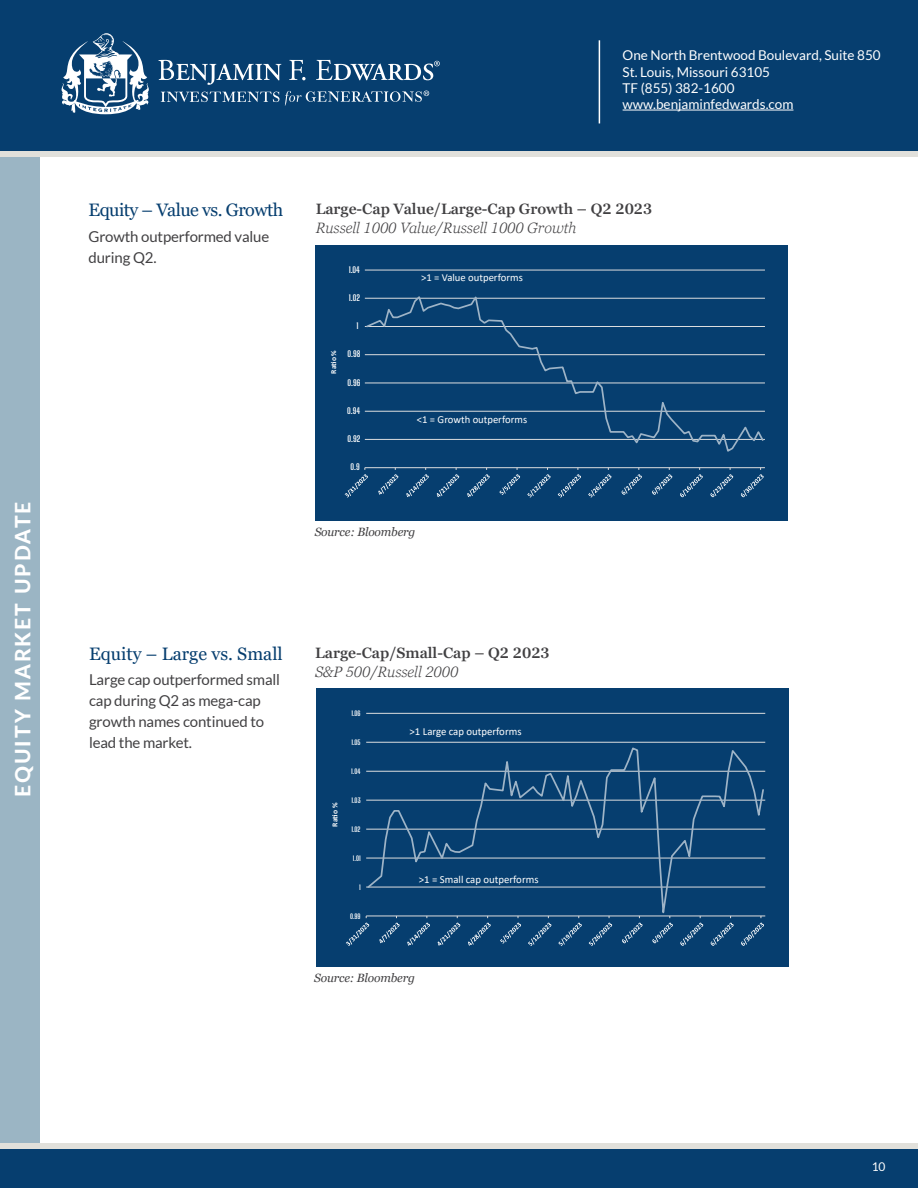
<style>
.page{position:relative;width:918px;height:1188px;background:#fff}
.page>*{position:absolute;margin:0;border:0;box-sizing:border-box;transform-origin:0 0}
.t1{font:800 21px "Lato";letter-spacing:.1em;color:#fff}
.t2{font:18px "Georgia Pro";letter-spacing:-.03em;color:#063e6f}
.t3{font:18px "Georgia Pro";color:#063e6f}
.t4{font:15px/21px "Lato";letter-spacing:-.01em;color:#414042}
.t5{font:600 15px "Georgia Pro";color:#414042}
.t6{font:italic 300 15px "Georgia Pro";color:#414042}
.t7{font:13.5px "Lato";color:#fff}
.t8{font:italic 12px "Georgia Pro";letter-spacing:-.015em;color:#414042}
.t9{font:12px "Lato";color:#fff}
.t10{font:10.8px "Calibri";color:#fff}
.t11{font:10.65px "Calibri";color:#fff}
.t12{font:700 8.4px "Big Shoulders Display";color:#fff}
.t13{font:700 7.65px "Calibri";color:#fff}
.t14{font:700 7.5px "Calibri";color:#fff}
.t15{font:700 6.9px "Big Shoulders Display";color:#fff}
</style>
<div class="page">
<div style="left:0;top:154px;width:40px;height:990px;background:#9bb5c4"></div>
<div style="left:0;top:0;width:918px;height:151px;background:#063e6f"></div>
<hr style="left:623px;top:110px;width:170px;height:1px;background:#fff">
<hr style="left:599px;top:40px;width:1px;height:83px;background:#fff">
<div style="left:0;top:1148px;width:918px;height:40px;background:#063e6f"></div>
<div style="left:0;top:1144px;width:918px;height:5px;background:#e1e0db"></div>
<div style="left:0;top:151px;width:918px;height:5px;background:#e1e0db"></div>
<svg style="left:62px;top:33px;width:87px;height:81px"></svg>
<svg style="left:161px;top:92px;width:118px;height:10px"></svg>
<svg style="left:158px;top:60px;width:123px;height:25px"></svg>
<svg style="left:289px;top:60px;width:17px;height:20px"></svg>
<svg style="left:316px;top:60px;width:124px;height:20px"></svg>
<svg style="left:285px;top:91px;width:144px;height:15px"></svg>
<div style="left:315px;top:245px;width:472px;height:276px;background:#063e6f"></div>
<svg style="left:344px;top:269px;width:421px;height:229px"></svg>
<hr style="left:365px;top:270px;width:400px;height:1px;background:#dcddde">
<hr style="left:365px;top:467px;width:400px;height:1px;background:#dcddde">
<svg style="left:365px;top:293px;width:400px;height:160px"></svg>
<svg style="left:345px;top:468px;width:23px;height:30px"></svg>
<svg style="left:378px;top:468px;width:20px;height:27px"></svg>
<svg style="left:406px;top:468px;width:23px;height:29px"></svg>
<svg style="left:437px;top:468px;width:22px;height:29px"></svg>
<svg style="left:467px;top:468px;width:23px;height:29px"></svg>
<svg style="left:499px;top:468px;width:21px;height:27px"></svg>
<svg style="left:527px;top:468px;width:24px;height:30px"></svg>
<svg style="left:558px;top:468px;width:23px;height:30px"></svg>
<svg style="left:588px;top:468px;width:23px;height:30px"></svg>
<svg style="left:622px;top:468px;width:20px;height:27px"></svg>
<svg style="left:652px;top:468px;width:20px;height:27px"></svg>
<svg style="left:680px;top:468px;width:23px;height:29px"></svg>
<svg style="left:710px;top:468px;width:23px;height:29px"></svg>
<svg style="left:741px;top:468px;width:23px;height:29px"></svg>
<div style="left:316px;top:689px;width:473px;height:278px;background:#063e6f"></div>
<svg style="left:366px;top:712px;width:400px;height:232px"></svg>
<hr style="left:366px;top:742px;width:399px;height:1px;background:#dcddde">
<hr style="left:366px;top:713px;width:399px;height:1px;background:#dcddde">
<svg style="left:366px;top:746px;width:399px;height:183px"></svg>
<svg style="left:346px;top:916px;width:23px;height:30px"></svg>
<svg style="left:379px;top:916px;width:21px;height:27px"></svg>
<svg style="left:407px;top:916px;width:23px;height:30px"></svg>
<svg style="left:438px;top:916px;width:22px;height:30px"></svg>
<svg style="left:468px;top:916px;width:23px;height:30px"></svg>
<svg style="left:500px;top:916px;width:21px;height:28px"></svg>
<svg style="left:528px;top:916px;width:23px;height:30px"></svg>
<svg style="left:558px;top:916px;width:24px;height:30px"></svg>
<svg style="left:589px;top:916px;width:23px;height:30px"></svg>
<svg style="left:622px;top:916px;width:21px;height:27px"></svg>
<svg style="left:652px;top:916px;width:21px;height:27px"></svg>
<svg style="left:680px;top:916px;width:23px;height:30px"></svg>
<svg style="left:711px;top:916px;width:23px;height:30px"></svg>
<svg style="left:741px;top:916px;width:23px;height:30px"></svg>
<p class="t1" style="left:7px;top:797px;width:297px;rotate:-90deg">EQUITY MARKET UPDATE</p>
<p class="t7" style="left:623px;top:48px;width:260px">One North Brentwood Boulevard, Suite 850</p>
<p class="t7" style="left:623px;top:64px;width:149px">St. Louis, Missouri 63105</p>
<p class="t7" style="left:623px;top:80px;width:113px">TF (855) 382-1600</p>
<p class="t7" style="left:623px;top:97px;width:172px">www.benjaminfedwards.com</p>
<p class="t2" style="left:89px;top:200px;width:196px">Equity – Value vs. Growth</p>
<p class="t4" style="left:89px;top:226px;width:182px">Growth outperformed value during Q2.</p>
<p class="t5" style="left:316px;top:200px;width:338px">Large-Cap Value/Large-Cap Growth – Q2 2023</p>
<p class="t6" style="left:316px;top:220px;width:262px">Russell 1000 Value/Russell 1000 Growth</p>
<p class="t14" style="left:328px;top:374px;width:25px;rotate:-90deg">Ra o%</p>
<p class="t12" style="left:349px;top:264px;width:13px">1.04</p>
<p class="t12" style="left:349px;top:292px;width:13px">1.02</p>
<p class="t12" style="left:356px;top:320px;width:3px">1</p>
<p class="t12" style="left:347px;top:348px;width:14px">0.98</p>
<p class="t12" style="left:347px;top:377px;width:14px">0.96</p>
<p class="t12" style="left:347px;top:405px;width:15px">0.94</p>
<p class="t12" style="left:347px;top:433px;width:14px">0.92</p>
<p class="t12" style="left:350px;top:461px;width:11px">0.9</p>
<p class="t11" style="left:421px;top:270px;width:103px">&gt;1 = Value outperforms</p>
<p class="t11" style="left:417px;top:412px;width:112px">&lt;1 = Growth outperforms</p>
<p class="t8" style="left:315px;top:525px;width:102px">Source: Bloomberg</p>
<p class="t3" style="left:89px;top:643px;width:195px">Equity – Large vs. Small</p>
<p class="t4" style="left:89px;top:669px;width:192px">Large cap outperformed small cap during Q2 as mega-cap growth names continued to lead the market.</p>
<p class="t5" style="left:315px;top:644px;width:236px">Large-Cap/Small-Cap – Q2 2023</p>
<p class="t6" style="left:315px;top:663px;width:145px">S&amp;P 500/Russell 2000</p>
<p class="t13" style="left:330px;top:827px;width:25px;rotate:-90deg">Ra o%</p>
<p class="t15" style="left:351px;top:709px;width:11px">1.06</p>
<p class="t15" style="left:351px;top:738px;width:11px">1.05</p>
<p class="t15" style="left:351px;top:767px;width:11px">1.04</p>
<p class="t15" style="left:351px;top:796px;width:11px">1.03</p>
<p class="t15" style="left:351px;top:824px;width:11px">1.02</p>
<p class="t15" style="left:353px;top:853px;width:9px">1.01</p>
<p class="t15" style="left:359px;top:882px;width:3px">1</p>
<p class="t15" style="left:350px;top:911px;width:12px">0.99</p>
<p class="t10" style="left:410px;top:724px;width:113px">&gt;1 Large cap outperforms</p>
<p class="t10" style="left:419px;top:872px;width:121px">&gt;1 = Small cap outperforms</p>
<p class="t8" style="left:314px;top:971px;width:102px">Source: Bloomberg</p>
<p class="t9" style="left:872px;top:1160px;width:15px">10</p>
</div>
